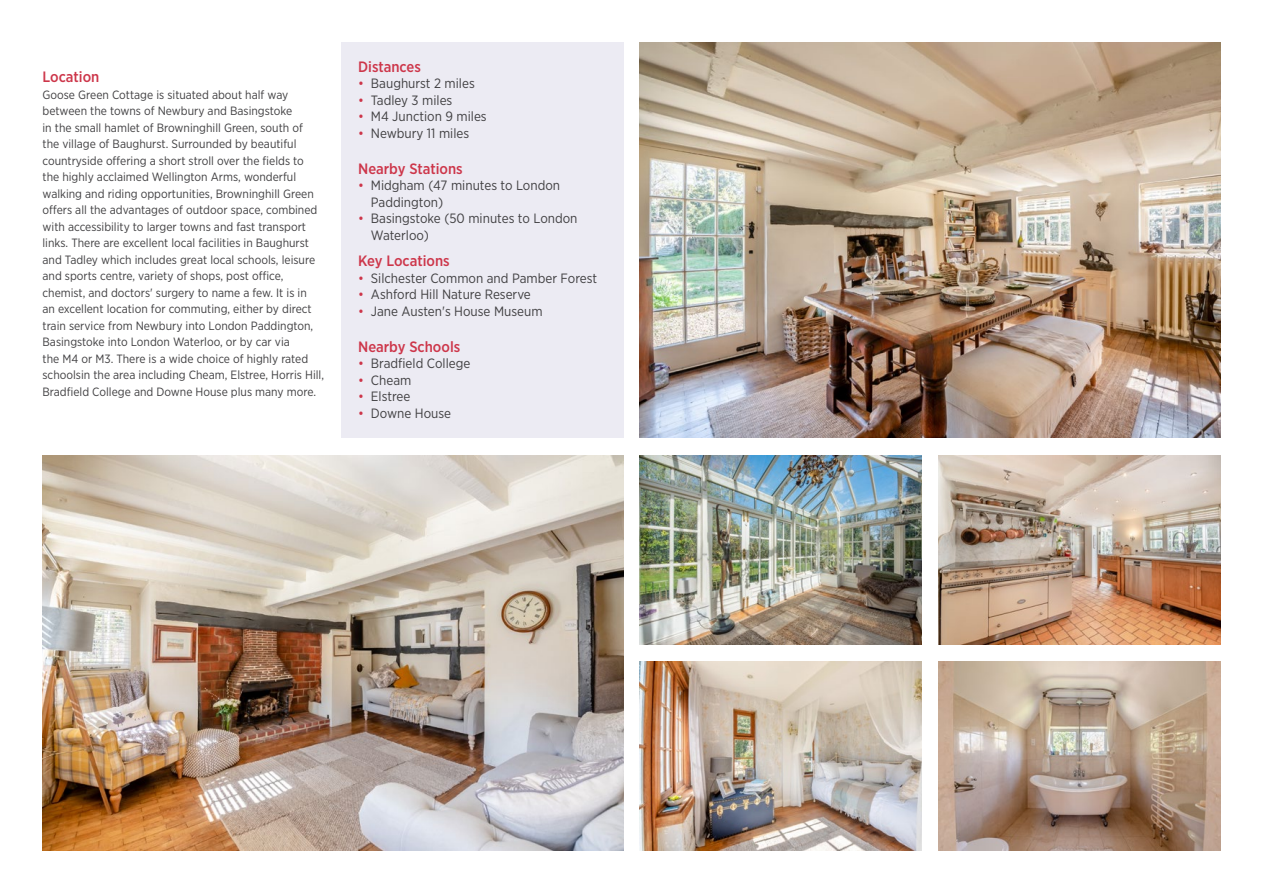
<style>
.page{position:relative;width:1263px;height:893px;background:#fff}
.page>*{position:absolute;margin:0;border:0;box-sizing:border-box;transform-origin:0 0}
.t1{font:500 15px "Gotham Narrow";color:#cd364a}
.t2{font:13.5px/16.5px "Gotham Narrow";color:#414042}
.t3{font:12px/16.5px "Gotham Narrow";color:#414042}
.s1{color:#cd364a}
</style>
<div class="page">
<img style="left:43px;top:455px;width:580px;height:395px">
<div style="left:341px;top:43px;width:282px;height:395px;background:#ecebf3"></div>
<img style="left:640px;top:43px;width:580px;height:395px">
<img style="left:640px;top:455px;width:282px;height:190px">
<img style="left:640px;top:662px;width:282px;height:188px">
<img style="left:938px;top:455px;width:282px;height:190px">
<img style="left:938px;top:662px;width:282px;height:188px">
<p class="t1" style="left:43px;top:67px;width:58px">Location</p>
<p class="t3" style="left:43px;top:86px;width:283px">Goose Green Cottage is situated about half way between the towns of Newbury and Basingstoke<br>in the small hamlet of Browninghill Green, south of<br>the village of Baughurst. Surrounded by beautiful countryside offering a short stroll over the fields to<br>the highly acclaimed Wellington Arms, wonderful walking and riding opportunities, Browninghill Green offers all the advantages of outdoor space, combined with accessibility to larger towns and fast transport links. There are excellent local facilities in Baughurst and Tadley which includes great local schools, leisure and sports centre, variety of shops, post office, chemist, and doctors' surgery to name a few. It is in<br>an excellent location for commuting, either by direct train service from Newbury into London Paddington, Basingstoke into London Waterloo, or by car via<br>the M4 or M3. There is a wide choice of highly rated schoolsin the area including Cheam, Elstree, Horris Hill, Bradfield College and Downe House plus many more.</p>
<p class="t1" style="left:358px;top:57px;width:64px">Distances</p>
<p class="t2" style="left:358px;top:75px;width:118px"><span class="s1">•</span> Baughurst 2 miles</p>
<p class="t2" style="left:358px;top:91px;width:96px"><span class="s1">•</span> Tadley 3 miles</p>
<p class="t2" style="left:358px;top:108px;width:130px"><span class="s1">•</span> M4 Junction 9 miles</p>
<p class="t2" style="left:358px;top:124px;width:113px"><span class="s1">•</span> Newbury 11 miles</p>
<p class="t1" style="left:358px;top:159px;width:106px">Nearby Stations</p>
<p class="t2" style="left:371px;top:177px;width:191px;text-indent:-13px"><span class="s1">•</span> Midgham (47 minutes to London<br>Paddington)</p>
<p class="t2" style="left:371px;top:210px;width:208px;text-indent:-13px"><span class="s1">•</span> Basingstoke (50 minutes to London<br>Waterloo)</p>
<p class="t1" style="left:358px;top:251px;width:93px">Key Locations</p>
<p class="t2" style="left:358px;top:269px;width:240px"><span class="s1">•</span> Silchester Common and Pamber Forest</p>
<p class="t2" style="left:358px;top:286px;width:174px"><span class="s1">•</span> Ashford Hill Nature Reserve</p>
<p class="t2" style="left:358px;top:302px;width:186px"><span class="s1">•</span> Jane Austen's House Museum</p>
<p class="t1" style="left:358px;top:337px;width:104px">Nearby Schools</p>
<p class="t2" style="left:358px;top:355px;width:114px"><span class="s1">•</span> Bradfield College</p>
<p class="t2" style="left:358px;top:371px;width:55px"><span class="s1">•</span> Cheam</p>
<p class="t2" style="left:358px;top:388px;width:54px"><span class="s1">•</span> Elstree</p>
<p class="t2" style="left:358px;top:404px;width:95px"><span class="s1">•</span> Downe House</p>
</div>
